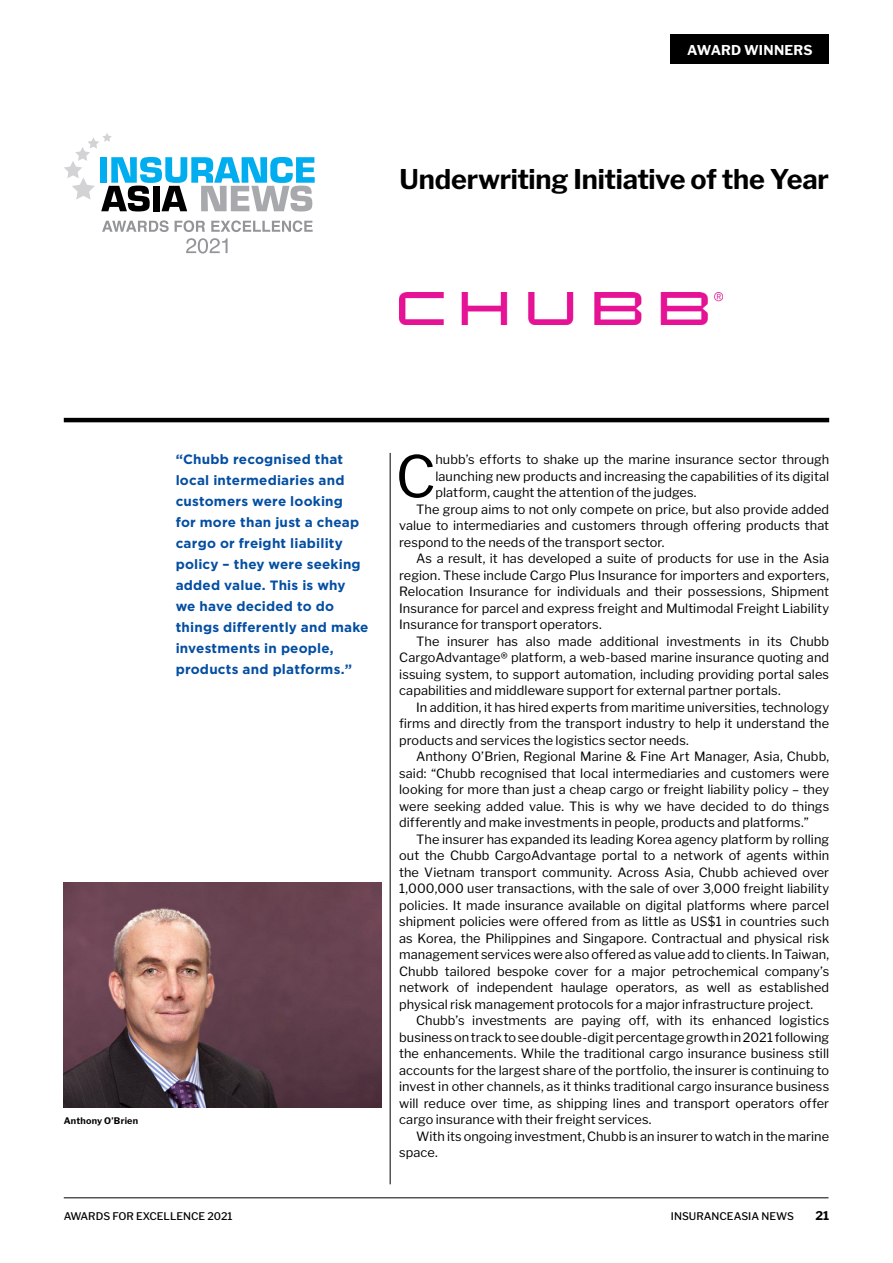
<style>
.page{position:relative;width:893px;height:1263px;background:#fff}
.page>*{position:absolute;margin:0;border:0;box-sizing:border-box;transform-origin:0 0}
.Body_Copy{font:57.15px "Libre Franklin";color:#000}
.Headline{font:700 27px "Libre Franklin";letter-spacing:-.015em;color:#000}
.Pull_Quote{font:700 13.5px/21px "Gotham";letter-spacing:.015em;color:#034ea2}
.STRAP{font:700 13.5px "Libre Franklin";letter-spacing:.01em;color:#fff}
.Body_Copy_Indented{font:12.75px/16.5px "Libre Franklin";letter-spacing:.005em;color:#000;text-align:justify}
.Body_Copy-2{font:12.75px/16.5px "Libre Franklin";letter-spacing:.005em;color:#000;text-align:justify}
.t1{font:700 12px "Libre Franklin";color:#000}
.t2{font:500 10.5px "Libre Franklin";color:#000}
.t3{font:700 9px "Libre Franklin";letter-spacing:.025em;color:#000}
</style>
<div class="page">
<hr style="left:64px;top:1197px;width:764px;height:1px;background:#000">
<div style="left:670px;top:34px;width:159px;height:30px;background:#000"></div>
<img style="left:64px;top:883px;width:318px;height:225px">
<hr style="left:64px;top:418px;width:765px;height:4px;background:#000">
<hr style="left:390px;top:453px;width:1px;height:731px;background:#000">
<img style="left:400px;top:292px;width:322px;height:33px">
<svg style="left:186px;top:238px;width:42px;height:15px"></svg>
<svg style="left:64px;top:133px;width:251px;height:78px"></svg>
<svg style="left:102px;top:220px;width:67px;height:12px"></svg>
<svg style="left:175px;top:220px;width:30px;height:12px"></svg>
<svg style="left:211px;top:220px;width:102px;height:12px"></svg>
<p class="STRAP" style="left:687px;top:42px;width:127px">AWARD WINNERS</p>
<p class="Headline" style="left:400px;top:163px;width:431px">Underwriting Initiative of the Year</p>
<p class="t3" style="left:64px;top:1115px;width:76px">Anthony O’Brien</p>
<p class="Pull_Quote" style="left:176px;top:448px;width:194px">“Chubb recognised that local intermediaries and customers were looking<br>for more than just a cheap cargo or freight liability policy – they were seeking added value. This is why we have decided to do things differently and make investments in people, products and platforms.”</p>
<p class="Body_Copy" style="left:395px;top:442px;width:42px">C</p>
<p class="Body_Copy-2" style="left:435px;top:451px;width:395px">hubb’s efforts to shake up the marine insurance sector through launching new products and increasing the capabilities of its digital platform, caught the attention of the judges.</p>
<p class="Body_Copy_Indented" style="left:399px;top:501px;width:432px;text-indent:17px">The group aims to not only compete on price, but also provide added value to intermediaries and customers through offering products that respond to the needs of the transport sector.</p>
<p class="Body_Copy_Indented" style="left:399px;top:550px;width:432px;text-indent:17px">As a result, it has developed a suite of products for use in the Asia region. These include Cargo Plus Insurance for importers and exporters, Relocation Insurance for individuals and their possessions, Shipment Insurance for parcel and express freight and Multimodal Freight Liability Insurance for transport operators.</p>
<p class="Body_Copy_Indented" style="left:399px;top:633px;width:431px;text-indent:17px">The insurer has also made additional investments in its Chubb CargoAdvantage® platform, a web-based marine insurance quoting and issuing system, to support automation, including providing portal sales capabilities and middleware support for external partner portals.</p>
<p class="Body_Copy_Indented" style="left:399px;top:699px;width:431px;text-indent:17px">In addition, it has hired experts from maritime universities, technology firms and directly from the transport industry to help it understand the products and services the logistics sector needs.</p>
<p class="Body_Copy_Indented" style="left:399px;top:748px;width:431px;text-indent:17px">Anthony O’Brien, Regional Marine &amp; Fine Art Manager, Asia, Chubb, said: “Chubb recognised that local intermediaries and customers were looking for more than just a cheap cargo or freight liability policy – they were seeking added value. This is why we have decided to do things differently and make investments in people, products and platforms.”</p>
<p class="Body_Copy_Indented" style="left:399px;top:831px;width:432px;text-indent:17px">The insurer has expanded its leading Korea agency platform by rolling out the Chubb CargoAdvantage portal to a network of agents within the Vietnam transport community. Across Asia, Chubb achieved over 1,000,000 user transactions, with the sale of over 3,000 freight liability policies. It made insurance available on digital platforms where parcel shipment policies were offered from as little as US$1 in countries such as Korea, the Philippines and Singapore. Contractual and physical risk management services were also offered as value add to clients. In Taiwan, Chubb tailored bespoke cover for a major petrochemical company’s network of independent haulage operators, as well as established physical risk management protocols for a major infrastructure project.</p>
<p class="Body_Copy_Indented" style="left:399px;top:1012px;width:432px;text-indent:17px">Chubb’s investments are paying off, with its enhanced logistics business on track to see double-digit percentage growth in 2021 following the enhancements. While the traditional cargo insurance business still accounts for the largest share of the portfolio, the insurer is continuing to invest in other channels, as it thinks traditional cargo insurance business will reduce over time, as shipping lines and transport operators offer cargo insurance with their freight services.</p>
<p class="Body_Copy_Indented" style="left:399px;top:1128px;width:432px;text-indent:17px">With its ongoing investment, Chubb is an insurer to watch in the marine space.</p>
<p class="t2" style="left:64px;top:1210px;width:170px">AWARDS FOR EXCELLENCE 2021</p>
<p class="t2" style="left:671px;top:1210px;width:124px">INSURANCEASIA NEWS</p>
<p class="t1" style="left:815px;top:1209px;width:15px">21</p>
</div>
